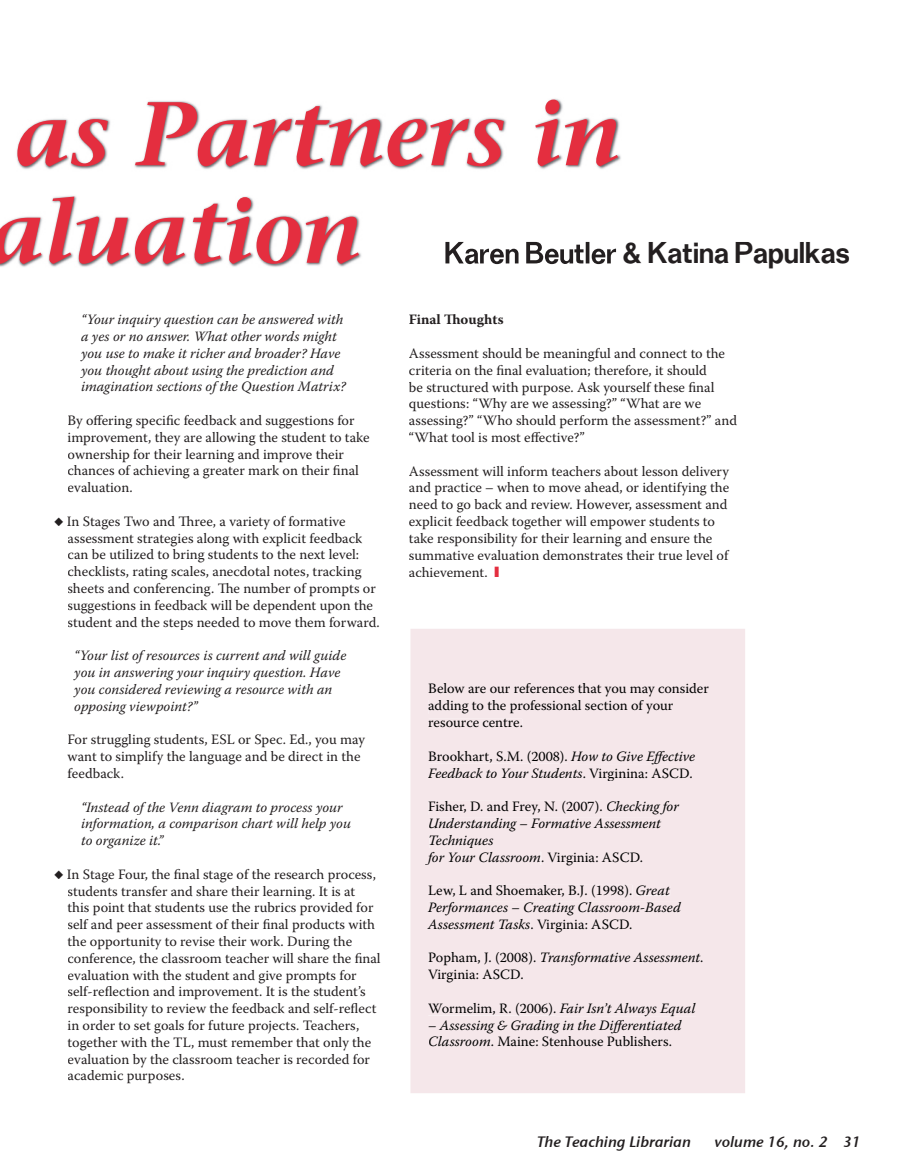
<style>
.page{position:relative;width:905px;height:1175px;background:#fff}
.page>*{position:absolute;margin:0;border:0;box-sizing:border-box;transform-origin:0 0}
.t1{font:italic 600 90px/97.5px "Stone Serif Std";color:#e42e3f}
.t2{font:500 27px "Folio";color:#231f20}
.t3{font:15px "Stone Sans Sem ITCTT Semi Ita";color:#231f20}
.t4{font:14.25px/16.8px "Warnock Pro";color:#231f20}
.t5{font:italic 14.25px/16.8px "Warnock Pro";color:#231f20}
.t6{font:italic 14.25px/16.8px "Warnock Pro";color:#000}
.t7{font:14.25px/16.8px "Warnock Pro";color:#000}
.t8{font:700 14.25px "Warnock Pro";color:#231f20}
.s1{color:#e42e3f}
.s2{font-style:normal}
.s3{font-style:italic}
</style>
<div class="page">
<img style="left:0;top:99px;width:621px;height:168px">
<img style="left:445px;top:242px;width:176px;height:25px">
<div style="left:410px;top:629px;width:335px;height:464px;background:#f5e7ea"></div>
<div style="left:428px;top:683px;width:280px;height:14px;background:#f5e7ea"></div>
<div style="left:428px;top:700px;width:245px;height:13px;background:#f5e7ea"></div>
<div style="left:428px;top:718px;width:94px;height:9px;background:#f5e7ea"></div>
<div style="left:428px;top:750px;width:140px;height:13px;background:#f5e7ea"></div>
<div style="left:571px;top:750px;width:124px;height:14px;background:#f5e7ea"></div>
<div style="left:428px;top:767px;width:154px;height:10px;background:#f5e7ea"></div>
<div style="left:583px;top:767px;width:109px;height:14px;background:#f5e7ea"></div>
<div style="left:429px;top:800px;width:173px;height:14px;background:#f5e7ea"></div>
<div style="left:607px;top:801px;width:72px;height:13px;background:#f5e7ea"></div>
<div style="left:429px;top:817px;width:232px;height:14px;background:#f5e7ea"></div>
<div style="left:429px;top:834px;width:64px;height:14px;background:#f5e7ea"></div>
<div style="left:425px;top:851px;width:115px;height:14px;background:#f5e7ea"></div>
<div style="left:541px;top:851px;width:101px;height:14px;background:#f5e7ea"></div>
<div style="left:428px;top:884px;width:204px;height:13px;background:#f5e7ea"></div>
<div style="left:636px;top:885px;width:34px;height:10px;background:#f5e7ea"></div>
<div style="left:428px;top:901px;width:253px;height:14px;background:#f5e7ea"></div>
<div style="left:427px;top:918px;width:103px;height:11px;background:#f5e7ea"></div>
<div style="left:531px;top:919px;width:100px;height:13px;background:#f5e7ea"></div>
<div style="left:429px;top:952px;width:107px;height:13px;background:#f5e7ea"></div>
<div style="left:541px;top:952px;width:159px;height:13px;background:#f5e7ea"></div>
<div style="left:428px;top:969px;width:95px;height:13px;background:#f5e7ea"></div>
<div style="left:428px;top:1002px;width:127px;height:13px;background:#f5e7ea"></div>
<div style="left:556px;top:1002px;width:139px;height:14px;background:#f5e7ea"></div>
<div style="left:429px;top:1019px;width:253px;height:14px;background:#f5e7ea"></div>
<div style="left:429px;top:1036px;width:61px;height:10px;background:#f5e7ea"></div>
<div style="left:491px;top:1036px;width:180px;height:10px;background:#f5e7ea"></div>
<h1 class="t1" style="left:-11px;top:86px;width:633px">as Partners in aluation</h1>
<h2 class="t2" style="left:444px;top:234px;width:407px">Karen Beutler &amp; Katina Papulkas</h2>
<p class="t5" style="left:81px;top:311px;width:266px">“Your inquiry question can be answered with a yes or no answer. What other words might you use to make it richer and broader? Have you thought about using the prediction and imagination sections of the Question Matrix?</p>
<p class="t4" style="left:68px;top:411px;width:304px">By offering specific feedback and suggestions for improvement, they are allowing the student to take ownership for their learning and improve their chances of achieving a greater mark on their final evaluation.</p>
<p class="t4" style="left:68px;top:512px;width:314px;text-indent:-14px">◆ In Stages Two and Three, a variety of formative assessment strategies along with explicit feedback can be utilized to bring students to the next level: checklists, rating scales, anecdotal notes, tracking sheets and conferencing. The number of prompts or suggestions in feedback will be dependent upon the student and the steps needed to move them forward.</p>
<p class="t5" style="left:74px;top:647px;width:273px">“Your list of resources is current and will guide you in answering your inquiry question. Have you considered reviewing a resource with an opposing viewpoint?”</p>
<p class="t4" style="left:68px;top:731px;width:299px">For struggling students, ESL or Spec. Ed., you may want to simplify the language and be direct in the feedback.</p>
<p class="t5" style="left:81px;top:798px;width:271px">“Instead of the Venn diagram to process your information, a comparison chart will help you to organize it.”</p>
<p class="t4" style="left:68px;top:865px;width:315px;text-indent:-14px">◆ In Stage Four, the final stage of the research process, students transfer and share their learning. It is at this point that students use the rubrics provided for self and peer assessment of their final products with the opportunity to revise their work. During the conference, the classroom teacher will share the final evaluation with the student and give prompts for self-reflection and improvement. It is the student’s responsibility to review the feedback and self-reflect in order to set goals for future projects. Teachers, together with the TL, must remember that only the evaluation by the classroom teacher is recorded for academic purposes.</p>
<p class="t8" style="left:409px;top:311px;width:96px">Final Thoughts</p>
<p class="t4" style="left:409px;top:345px;width:329px">Assessment should be meaningful and connect to the criteria on the final evaluation; therefore, it should<br>be structured with purpose. Ask yourself these final questions: “Why are we assessing?” “What are we assessing?” “Who should perform the assessment?” and “What tool is most effective?”</p>
<p class="t4" style="left:409px;top:462px;width:322px">Assessment will inform teachers about lesson delivery and practice – when to move ahead, or identifying the need to go back and review. However, assessment and explicit feedback together will empower students to take responsibility for their learning and ensure the summative evaluation demonstrates their true level of achievement. <span class="s1">❚</span></p>
<p class="t7" style="left:428px;top:680px;width:282px">Below are our references that you may consider adding to the professional section of your resource centre.</p>
<p class="t6" style="left:428px;top:747px;width:268px"><span class="s2">Brookhart, S.M. (2008).</span> How to Give Effective<br>Feedback to Your Students<span class="s2">. Virginina: ASCD.</span></p>
<p class="t6" style="left:428px;top:797px;width:252px"><span class="s2">Fisher, D. and Frey, N. (2007).</span> Checking for<br>Understanding – Formative Assessment<br>Techniques<br>for Your Classroom<span class="s2">. Virginia: ASCD.</span></p>
<p class="t6" style="left:428px;top:881px;width:254px"><span class="s2">Lew, L and Shoemaker, B.J. (1998).</span> Great<br>Performances – Creating Classroom-Based<br>Assessment Tasks<span class="s2">. Virginia: ASCD.</span></p>
<p class="t7" style="left:428px;top:949px;width:277px">Popham, J. (2008). <span class="s3">Transformative Assessment</span>.<br>Virginia: ASCD.</p>
<p class="t6" style="left:428px;top:999px;width:269px"><span class="s2">Wormelim, R. (2006).</span> Fair Isn’t Always Equal</p>
<p class="t6" style="left:428px;top:1016px;width:255px">– Assessing &amp; Grading in the Differentiated<br>Classroom<span class="s2">. Maine: Stenhouse Publishers.</span></p>
<p class="t3" style="left:537px;top:1132px;width:155px">The Teaching Librarian</p>
<p class="t3" style="left:714px;top:1132px;width:147px">volume 16, no. 2 31</p>
</div>
